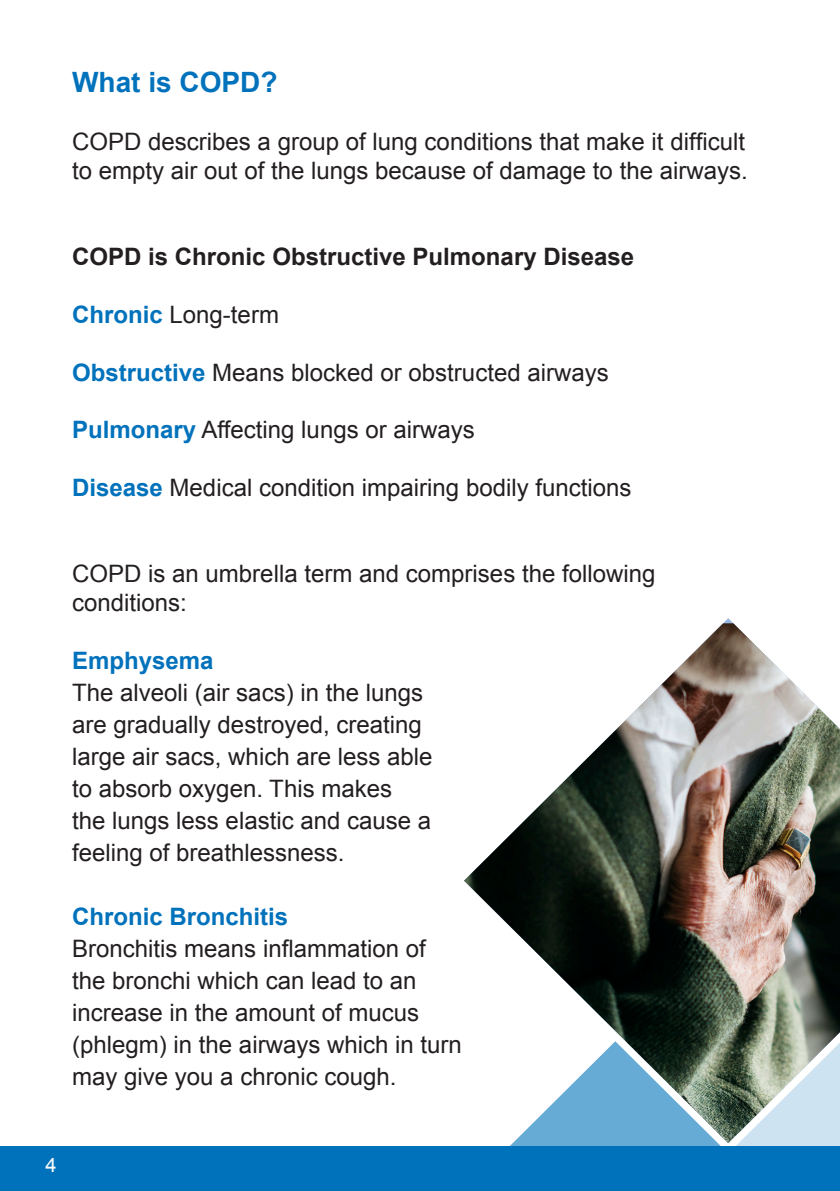
<style>
.page{position:relative;width:840px;height:1191px;background:#fff}
.page>*{position:absolute;margin:0;border:0;box-sizing:border-box;transform-origin:0 0}
.t1{font:700 28px "Arial";color:#0072bc}
.t2{font:24px/32px "Arial";color:#231f20}
.t3{font:700 24px "Arial";color:#231f20}
.t4{font:700 24px "Arial";color:#0072bc}
.t5{font:20px "Arial";color:#fff}
.s1{font-weight:700;color:#0072bc}
</style>
<div class="page">
<img style="left:464px;top:623px;width:375px;height:418px">
<svg style="left:510px;top:1041px;width:329px;height:105px"></svg>
<div style="left:0;top:1146px;width:839px;height:45px;background:#0072bc"></div>
<p class="t1" style="left:72px;top:64px;width:207px">What is COPD?</p>
<p class="t2" style="left:72px;top:127px;width:677px;line-height:28.8px">COPD describes a group of lung conditions that make it difficult to empty air out of the lungs because of damage to the airways.</p>
<p class="t3" style="left:72px;top:241px;width:563px">COPD is Chronic Obstructive Pulmonary Disease</p>
<p class="t2" style="left:72px;top:299px;width:208px"><span class="s1">Chronic</span> Long-term</p>
<p class="t2" style="left:72px;top:356px;width:538px"><span class="s1">Obstructive</span> Means blocked or obstructed airways</p>
<p class="t2" style="left:72px;top:414px;width:404px"><span class="s1">Pulmonary</span> Affecting lungs or airways</p>
<p class="t2" style="left:72px;top:471px;width:560px"><span class="s1">Disease</span> Medical condition impairing bodily functions</p>
<p class="t2" style="left:72px;top:559px;width:584px;line-height:28.8px">COPD is an umbrella term and comprises the following conditions:</p>
<p class="t4" style="left:72px;top:644px;width:143px">Emphysema</p>
<p class="t2" style="left:72px;top:676px;width:362px">The alveoli (air sacs) in the lungs are gradually destroyed, creating large air sacs, which are less able to absorb oxygen. This makes<br>the lungs less elastic and cause a feeling of breathlessness.</p>
<p class="t4" style="left:72px;top:900px;width:218px">Chronic Bronchitis</p>
<p class="t2" style="left:72px;top:932px;width:391px">Bronchitis means inflammation of the bronchi which can lead to an increase in the amount of mucus (phlegm) in the airways which in turn may give you a chronic cough.</p>
<p class="t5" style="left:45px;top:1152px;width:13px">4</p>
</div>
